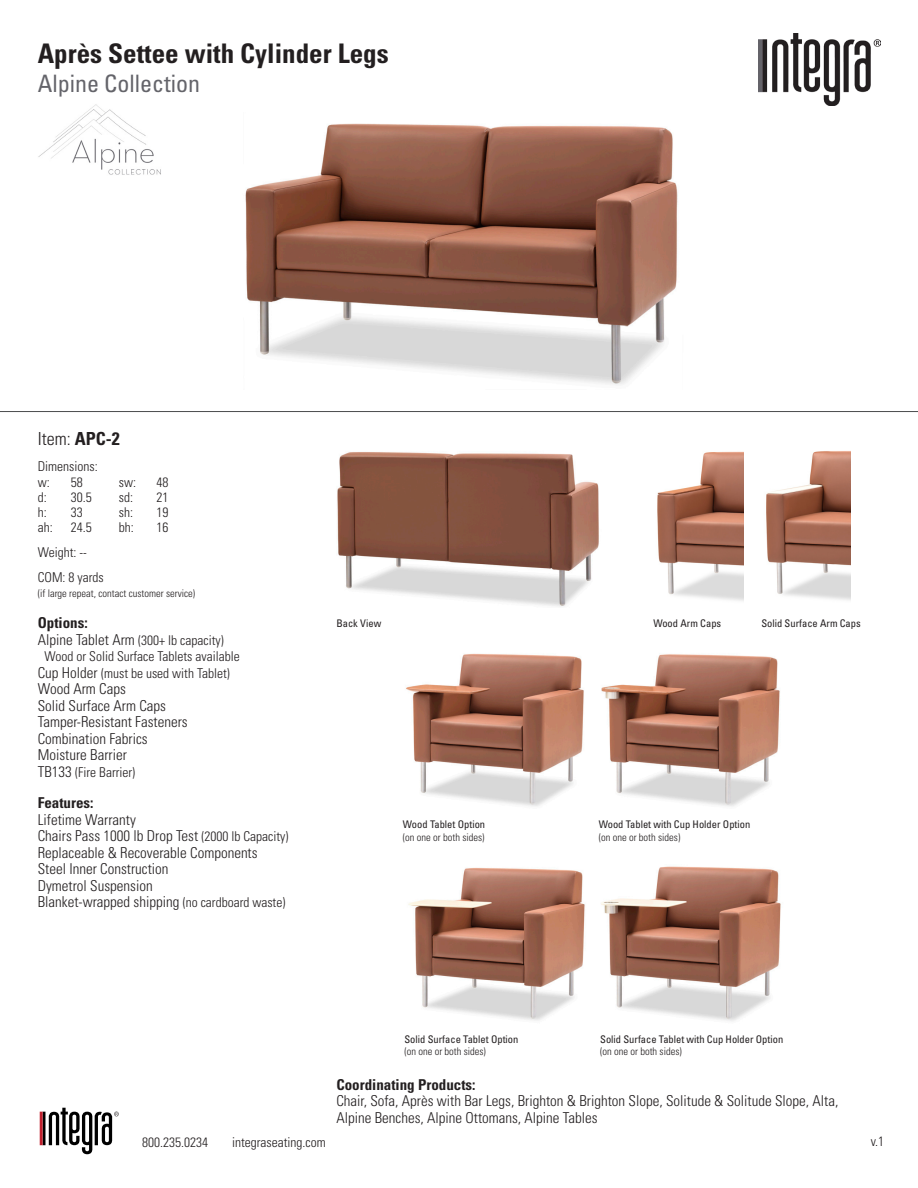
<style>
.page{position:relative;width:918px;height:1188px;background:#fff}
.page>*{position:absolute;margin:0;border:0;box-sizing:border-box;transform-origin:0 0}
.t1{font:700 condensed 27px "Univers LT Std";color:#231f20}
.t2{font:condensed 24px "Univers LT Std";color:#64646a}
.t3{font:300 condensed 18px "Univers LT Std";color:#231f20}
.t4{font:300 condensed 15px/16.5px "Univers LT Std";color:#231f20}
.t5{font:700 condensed 15px "Univers LT Std";color:#231f20}
.t6{font:300 condensed 13.5px/15.8px "Univers LT Std";color:#231f20}
.t7{font:condensed 10.5px "Univers LT Std";color:#231f20}
.t8{font:300 condensed 10.5px "Univers LT Std";color:#231f20}
.s1{font-weight:700}
.s2{font-size:15px}
.s3{font-size:13.5px}
</style>
<div class="page">
<img style="left:758px;top:34px;width:123px;height:72px">
<svg style="left:40px;top:1108px;width:79px;height:46px"></svg>
<hr style="left:0;top:411px;width:918px;height:1px;background:#4b4c4d">
<img style="left:38px;top:104px;width:123px;height:71px">
<img style="left:245px;top:123px;width:433px;height:262px">
<img style="left:337px;top:452px;width:262px;height:155px">
<img style="left:657px;top:451px;width:86px;height:150px">
<img style="left:766px;top:451px;width:84px;height:149px">
<img style="left:406px;top:653px;width:178px;height:153px">
<img style="left:601px;top:654px;width:179px;height:153px">
<img style="left:408px;top:867px;width:177px;height:154px">
<img style="left:601px;top:866px;width:180px;height:155px">
<h1 class="t1" style="left:38px;top:37px;width:352px">Après Settee with Cylinder Legs</h1>
<h2 class="t2" style="left:38px;top:68px;width:164px">Alpine Collection</h2>
<p class="t3" style="left:38px;top:428px;width:83px">Item: <span class="s1">APC-2</span></p>
<p class="t6" style="left:38px;top:458px;width:61px">Dimensions: w:</p>
<p class="t6" style="left:71px;top:474px;width:13px">58</p>
<p class="t6" style="left:119px;top:474px;width:19px">sw:</p>
<p class="t6" style="left:157px;top:474px;width:13px">48</p>
<p class="t6" style="left:38px;top:489px;width:10px">d:</p>
<p class="t6" style="left:71px;top:489px;width:22px">30.5</p>
<p class="t6" style="left:119px;top:489px;width:16px">sd:</p>
<p class="t6" style="left:157px;top:489px;width:13px">21</p>
<p class="t6" style="left:38px;top:504px;width:10px">h:</p>
<p class="t6" style="left:71px;top:504px;width:13px">33</p>
<p class="t6" style="left:119px;top:504px;width:16px">sh:</p>
<p class="t6" style="left:157px;top:504px;width:13px">19</p>
<p class="t6" style="left:38px;top:519px;width:16px">ah:</p>
<p class="t6" style="left:71px;top:519px;width:22px">24.5</p>
<p class="t6" style="left:119px;top:519px;width:16px">bh:</p>
<p class="t6" style="left:157px;top:519px;width:13px">16</p>
<p class="t6" style="left:38px;top:539px;width:67px;line-height:25px">Weight: --<br>COM: 8 yards</p>
<p class="t8" style="left:38px;top:587px;width:159px">(if large repeat, contact customer service)</p>
<p class="t5" style="left:38px;top:614px;width:51px">Options:</p>
<p class="t6" style="left:38px;top:632px;width:187px"><span class="s2">Alpine Tablet Arm</span> (300+ lb capacity)</p>
<p class="t6" style="left:45px;top:649px;width:197px">Wood or Solid Surface Tablets available</p>
<p class="t6" style="left:38px;top:665px;width:193px"><span class="s2">Cup Holder</span> (must be used with Tablet)</p>
<p class="t4" style="left:38px;top:681px;width:151px">Wood Arm Caps<br>Solid Surface Arm Caps<br>Tamper-Resistant Fasteners<br>Combination Fabrics<br>Moisture Barrier</p>
<p class="t6" style="left:38px;top:764px;width:99px"><span class="s2">TB133</span> (Fire Barrier)</p>
<p class="t5" style="left:38px;top:794px;width:57px">Features:</p>
<p class="t4" style="left:38px;top:811px;width:252px">Lifetime Warranty<br>Chairs Pass 1000 lb Drop Test <span class="s3">(2000 lb Capacity)<br></span>Replaceable &amp; Recoverable Components Steel Inner Construction<br>Dymetrol Suspension<br>Blanket-wrapped shipping <span class="s3">(no cardboard waste)</span></p>
<p class="t7" style="left:336px;top:616px;width:46px">Back View</p>
<p class="t7" style="left:653px;top:616px;width:69px">Wood Arm Caps</p>
<p class="t7" style="left:761px;top:616px;width:101px">Solid Surface Arm Caps</p>
<p class="t7" style="left:403px;top:818px;width:84px">Wood Tablet Option</p>
<p class="t8" style="left:403px;top:831px;width:83px">(on one or both sides)</p>
<p class="t7" style="left:599px;top:818px;width:153px">Wood Tablet with Cup Holder Option</p>
<p class="t8" style="left:599px;top:831px;width:83px">(on one or both sides)</p>
<p class="t6" style="left:142px;top:1134px;width:67px">800.235.0234</p>
<p class="t6" style="left:232px;top:1134px;width:95px">integraseating.com</p>
<p class="t7" style="left:404px;top:1032px;width:116px">Solid Surface Tablet Option</p>
<p class="t8" style="left:404px;top:1045px;width:83px">(on one or both sides)</p>
<p class="t7" style="left:600px;top:1032px;width:185px">Solid Surface Tablet with Cup Holder Option</p>
<p class="t8" style="left:600px;top:1045px;width:83px">(on one or both sides)</p>
<p class="t5" style="left:336px;top:1075px;width:141px">Coordinating Products:</p>
<p class="t4" style="left:336px;top:1093px;width:504px">Chair, Sofa, Après with Bar Legs, Brighton &amp; Brighton Slope, Solitude &amp; Solitude Slope, Alta,<br>Alpine Benches, Alpine Ottomans, Alpine Tables</p>
<p class="t6" style="left:871px;top:1134px;width:15px">v.1</p>
</div>
